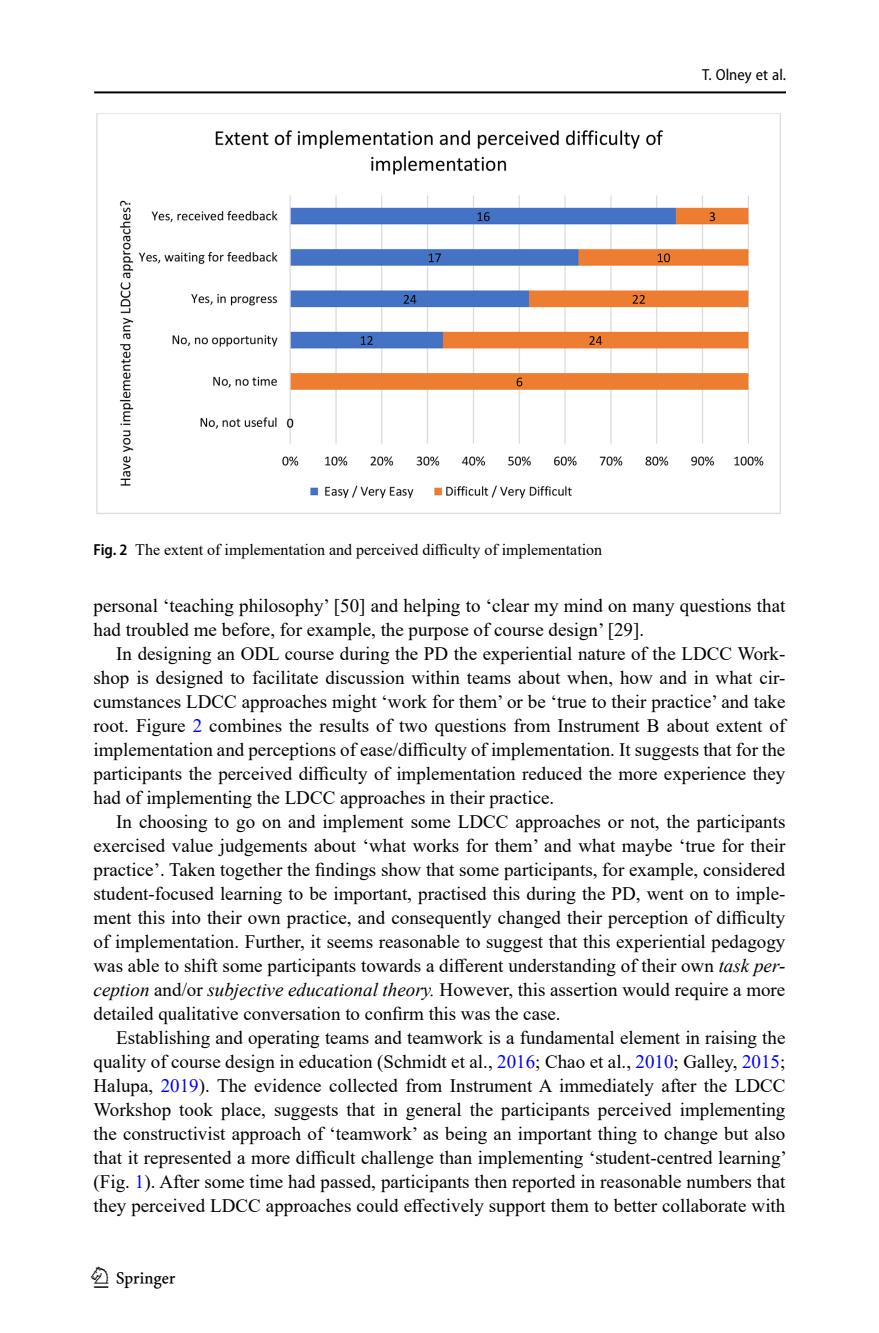
<style>
.page{position:relative;width:879px;height:1333px;background:#fff}
.page>*{position:absolute;margin:0;border:0;box-sizing:border-box;transform-origin:0 0}
.t1{font:30px "Springnew";color:#000}
.Body_Text_Indent{font:19px/24px "Times New Roman";color:#000;text-align:justify}
.Figure_Caption{font:16px "Times New Roman";color:#000}
.t2{font:semi-condensed 16px "Myriad Pro";color:#000}
.s1{font-family:"Myriad Pro";font-weight:600;font-stretch:semi-condensed}
.s2{color:#00f}
.s3{font-style:italic}
</style>
<div class="page">
<hr style="left:94px;top:91px;width:692px;height:2px;background:#000">
<img style="left:96px;top:113px;width:685px;height:401px">
<p class="t2" style="left:702px;top:66px;width:85px">T. Olney et al.</p>
<p class="Figure_Caption" style="left:94px;top:538px;width:510px"><span class="s1">Fig. 2</span> The extent of implementation and perceived difficulty of implementation</p>
<p class="Body_Text_Indent" style="left:94px;top:593px;width:693px">personal ‘teaching philosophy’ [50] and helping to ‘clear my mind on many questions that had troubled me before, for example, the purpose of course design’ [29].</p>
<p class="Body_Text_Indent" style="left:94px;top:641px;width:693px;text-indent:23px">In designing an ODL course during the PD the experiential nature of the LDCC Work&shy;shop is designed to facilitate discussion within teams about when, how and in what cir&shy;cumstances LDCC approaches might ‘work for them’ or be ‘true to their practice’ and take root. Figure <span class="s2">2</span> combines the results of two questions from Instrument B about extent of implementation and perceptions of ease/difficulty of implementation. It suggests that for the participants the perceived difficulty of implementation reduced the more experience they had of implementing the LDCC approaches in their practice.</p>
<p class="Body_Text_Indent" style="left:94px;top:809px;width:693px;text-indent:23px">In choosing to go on and implement some LDCC approaches or not, the participants exercised value judgements about ‘what works for them’ and what maybe ‘true for their practice’. Taken together the findings show that some participants, for example, considered student-focused learning to be important, practised this during the PD, went on to imple&shy;ment this into their own practice, and consequently changed their perception of difficulty of implementation. Further, it seems reasonable to suggest that this experiential pedagogy was able to shift some participants towards a different understanding of their own <span class="s3">task per&shy;ception</span> and/or <span class="s3">subjective educational theory.</span> However, this assertion would require a more detailed qualitative conversation to confirm this was the case.</p>
<p class="Body_Text_Indent" style="left:94px;top:1025px;width:695px;text-indent:23px">Establishing and operating teams and teamwork is a fundamental element in raising the quality of course design in education (Schmidt et al., <span class="s2">2016</span>; Chao et al., <span class="s2">2010</span>; Galley, <span class="s2">2015</span>; Halupa, <span class="s2">2019</span>). The evidence collected from Instrument A immediately after the LDCC Workshop took place, suggests that in general the participants perceived implementing the constructivist approach of ‘teamwork’ as being an important thing to change but also that it represented a more difficult challenge than implementing ‘student-centred learning’ (Fig. <span class="s2">1</span>). After some time had passed, participants then reported in reasonable numbers that they perceived LDCC approaches could effectively support them to better collaborate with</p>
<h1 class="t1" style="left:94px;top:1260px;width:83px">1 3</h1>
</div>
